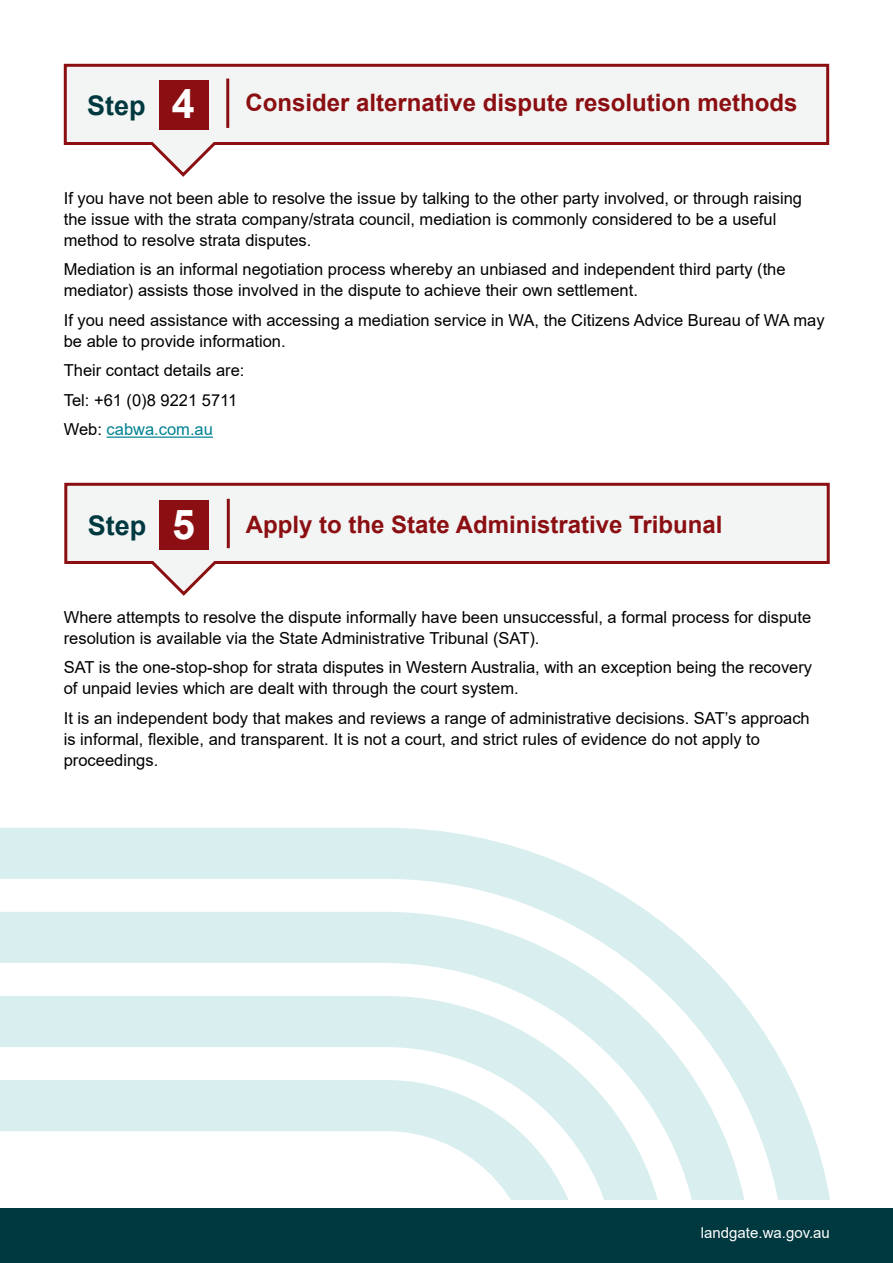
<style>
.page{position:relative;width:893px;height:1263px;background:#fff}
.page>*{position:absolute;margin:0;border:0;box-sizing:border-box;transform-origin:0 0}
.t1{font:700 24px "Arial";color:#8b0f12}
.t2{font:16.5px/21px "Arial";color:#000}
.t3{font:15px "Arial";color:#fff}
.s1{font-size:27px;color:#00383f}
.s2{font-size:41.1px;color:#fff}
.s3{color:#008294}
</style>
<div class="page">
<div style="left:0;top:1208px;width:893px;height:55px;background:#00383f"></div>
<svg style="left:64px;top:482px;width:766px;height:114px"></svg>
<div style="left:159px;top:500px;width:50px;height:50px;background:#8b0f12"></div>
<hr style="left:227px;top:499px;width:3px;height:49px;background:#8b0f12">
<svg style="left:63px;top:63px;width:767px;height:114px"></svg>
<div style="left:159px;top:80px;width:50px;height:50px;background:#8b0f12"></div>
<hr style="left:226px;top:79px;width:3px;height:49px;background:#8b0f12">
<hr style="left:107px;top:436px;width:106px;height:2px;background:#008294">
<svg style="left:0;top:828px;width:830px;height:371px"></svg>
<svg style="left:0;top:912px;width:752px;height:287px;fill:#d9eeee"></svg>
<h1 class="t1" style="left:87px;top:86px;width:712px"><span class="s1">Step</span> <span class="s2">4</span> Consider alternative dispute resolution methods</h1>
<p class="t2" style="left:64px;top:187px;width:740px">If you have not been able to resolve the issue by talking to the other party involved, or through raising the issue with the strata company/strata council, mediation is commonly considered to be a useful method to resolve strata disputes.</p>
<p class="t2" style="left:64px;top:259px;width:723px">Mediation is an informal negotiation process whereby an unbiased and independent third party (the mediator) assists those involved in the dispute to achieve their own settlement.</p>
<p class="t2" style="left:64px;top:309px;width:762px">If you need assistance with accessing a mediation service in WA, the Citizens Advice Bureau of WA may be able to provide information.</p>
<p class="t2" style="left:64px;top:356px;width:182px;line-height:29.5px">Their contact details are:<br>Tel: +61 (0)8 9221 5711<br>Web: <span class="s3">cabwa.com.au</span></p>
<h1 class="t1" style="left:88px;top:508px;width:636px"><span class="s1">Step</span> <span class="s2">5</span> Apply to the State Administrative Tribunal</h1>
<p class="t2" style="left:64px;top:606px;width:749px">Where attempts to resolve the dispute informally have been unsuccessful, a formal process for dispute resolution is available via the State Administrative Tribunal (SAT).</p>
<p class="t2" style="left:64px;top:657px;width:750px">SAT is the one-stop-shop for strata disputes in Western Australia, with an exception being the recovery of unpaid levies which are dealt with through the court system.</p>
<p class="t2" style="left:64px;top:707px;width:747px">It is an independent body that makes and reviews a range of administrative decisions. SAT’s approach is informal, flexible, and transparent. It is not a court, and strict rules of evidence do not apply to proceedings.</p>
<p class="t3" style="left:701px;top:1222px;width:130px">landgate.wa.gov.au</p>
</div>
